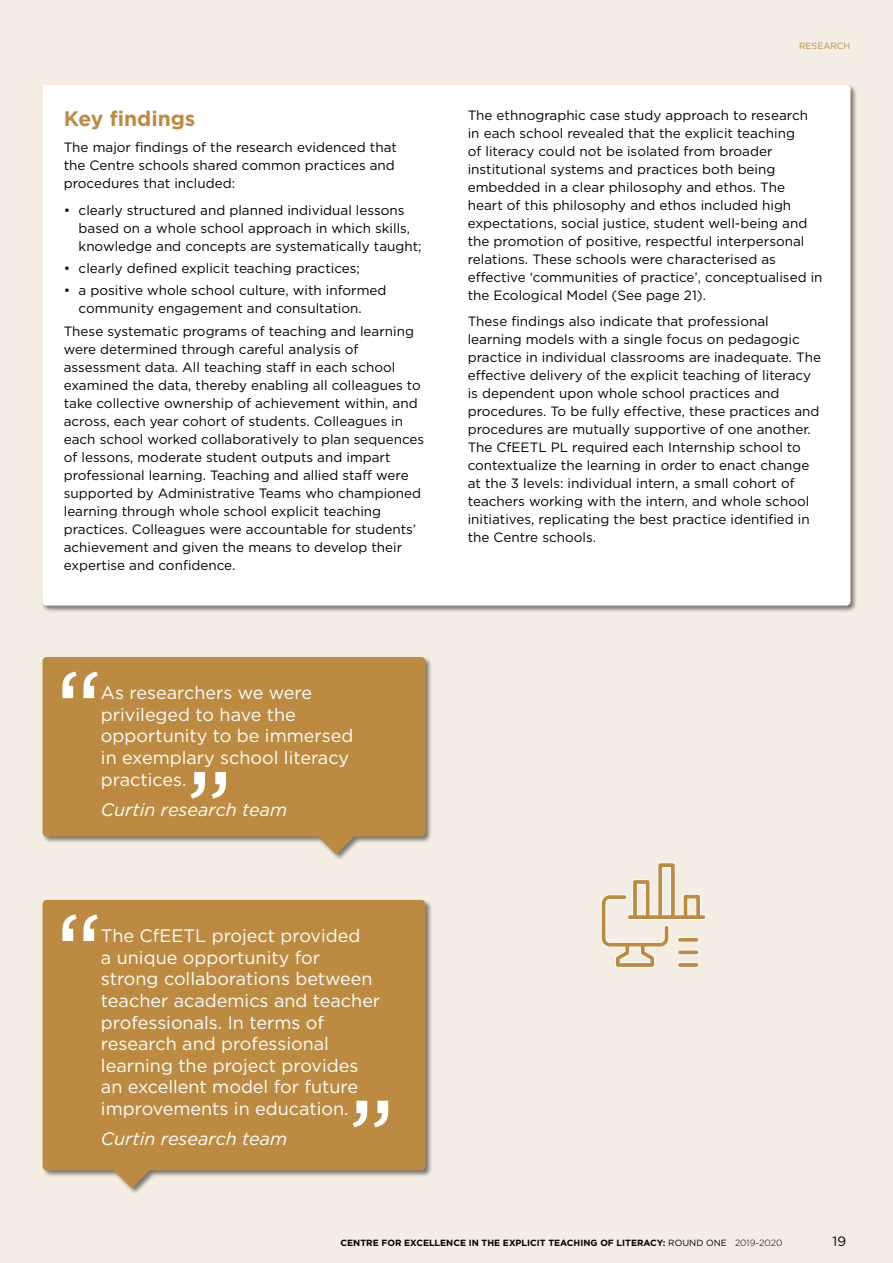
<style>
.page{position:relative;width:893px;height:1263px;background:#f4ede3}
.page>*{position:absolute;margin:0;border:0;box-sizing:border-box;transform-origin:0 0}
.t1{font:700 21px "Gotham HTF";color:#bc8b41}
.t2{font:18px/21.6px "Gotham HTF";color:#fff}
.t3{font:italic 18px "Gotham HTF";color:#fff}
.t4{font:13.5px/18px "Gotham HTF";color:#000}
.t5{font:13.5px "Gotham";color:#000}
.t6{font:700 9px "Gotham HTF";color:#000}
.t7{font:9px "Gotham";color:#bc8b41}
.s1{font-weight:400}
.s2{font-weight:300}
</style>
<div class="page">
<div style="left:42px;top:84px;width:816px;height:529px;background:#000;opacity:.5"></div>
<div style="left:43px;top:85px;width:807px;height:520px;background:#fff;border-radius:4px"></div>
<svg style="left:601px;top:862px;width:105px;height:106px"></svg>
<div style="left:41px;top:655px;width:391px;height:206px;background:#000;opacity:.5"></div>
<svg style="left:43px;top:657px;width:382px;height:197px;background:#be914d"></svg>
<svg style="left:62px;top:671px;width:36px;height:27px"></svg>
<svg style="left:191px;top:772px;width:35px;height:26px"></svg>
<div style="left:42px;top:898px;width:391px;height:297px;background:#000;opacity:.5"></div>
<div style="left:43px;top:900px;width:382px;height:288px;background:#bc8b41"></div>
<svg style="left:62px;top:914px;width:36px;height:27px"></svg>
<svg style="left:353px;top:1101px;width:35px;height:26px"></svg>
<h1 class="t1" style="left:64px;top:106px;width:133px">Key findings</h1>
<p class="t4" style="left:64px;top:138px;width:335px">The major findings of the research evidenced that the Centre schools shared common practices and procedures that included:</p>
<p class="t4" style="left:79px;top:201px;width:344px;text-indent:-15px">• clearly structured and planned individual lessons based on a whole school approach in which skills, knowledge and concepts are systematically taught;</p>
<p class="t4" style="left:64px;top:259px;width:298px">• clearly defined explicit teaching practices;</p>
<p class="t4" style="left:79px;top:281px;width:309px;text-indent:-15px">• a positive whole school culture, with informed community engagement and consultation.</p>
<p class="t4" style="left:64px;top:322px;width:362px">These systematic programs of teaching and learning were determined through careful analysis of assessment data. All teaching staff in each school examined the data, thereby enabling all colleagues to take collective ownership of achievement within, and across, each year cohort of students. Colleagues in each school worked collaboratively to plan sequences of lessons, moderate student outputs and impart professional learning. Teaching and allied staff were supported by Administrative Teams who championed learning through whole school explicit teaching practices. Colleagues were accountable for students’ achievement and given the means to develop their expertise and confidence.</p>
<p class="t7" style="left:799px;top:41px;width:53px">RESEARCH</p>
<p class="t4" style="left:468px;top:106px;width:356px">The ethnographic case study approach to research in each school revealed that the explicit teaching<br>of literacy could not be isolated from broader institutional systems and practices both being embedded in a clear philosophy and ethos. The heart of this philosophy and ethos included high expectations, social justice, student well-being and the promotion of positive, respectful interpersonal relations. These schools were characterised as effective ‘communities of practice’, conceptualised in the Ecological Model (See page 21).</p>
<p class="t4" style="left:468px;top:312px;width:355px">These findings also indicate that professional learning models with a single focus on pedagogic practice in individual classrooms are inadequate. The effective delivery of the explicit teaching of literacy is dependent upon whole school practices and procedures. To be fully effective, these practices and procedures are mutually supportive of one another.<br>The CfEETL PL required each Internship school to contextualize the learning in order to enact change at the 3 levels: individual intern, a small cohort of teachers working with the intern, and whole school initiatives, replicating the best practice identified in the Centre schools.</p>
<h2 class="t2" style="left:101px;top:682px;width:254px">As researchers we were privileged to have the opportunity to be immersed in exemplary school literacy practices.</h2>
<h2 class="t3" style="left:101px;top:799px;width:188px">Curtin research team</h2>
<p class="t2" style="left:101px;top:925px;width:281px">The CfEETL project provided<br>a unique opportunity for strong collaborations between teacher academics and teacher professionals. In terms of research and professional learning the project provides an excellent model for future improvements in education.</p>
<h2 class="t3" style="left:101px;top:1129px;width:188px">Curtin research team</h2>
<p class="t6" style="left:341px;top:1238px;width:443px">CENTRE FOR EXCELLENCE IN THE EXPLICIT TEACHING OF LITERACY: <span class="s1">ROUND ONE</span> <span class="s2">2019-2020</span></p>
<p class="t5" style="left:833px;top:1234px;width:15px">19</p>
</div>
